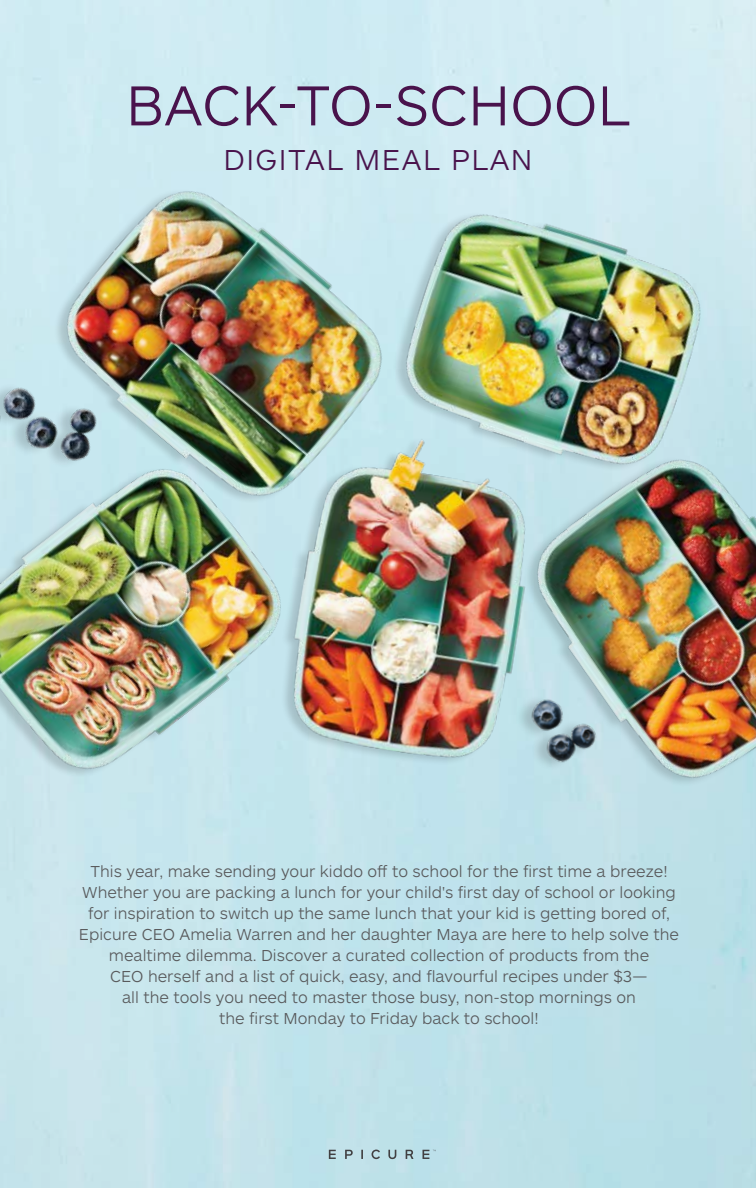
<style>
.page{position:relative;width:756px;height:1188px;background:#fff}
.page>*{position:absolute;margin:0;border:0;box-sizing:border-box;transform-origin:0 0}
.t1{font:300 58.5px "ARS Maquette Pro";color:#49134c}
.t2{font:300 30px "ARS Maquette Pro";letter-spacing:.05em;color:#49134c}
.t3{font:300 16.5px/21px "ARS Maquette Pro";color:#58595b;text-align:center}
</style>
<div class="page">
<svg style="left:329px;top:1150px;width:7px;height:9px"></svg>
<svg style="left:345px;top:1150px;width:8px;height:9px"></svg>
<svg style="left:361px;top:1150px;width:2px;height:9px"></svg>
<svg style="left:388px;top:1150px;width:8px;height:9px"></svg>
<svg style="left:406px;top:1150px;width:7px;height:9px"></svg>
<svg style="left:423px;top:1150px;width:13px;height:9px"></svg>
<svg style="left:372px;top:1150px;width:8px;height:9px"></svg>
<img style="left:359px;top:504px;width:92px;height:279px">
<img style="left:0;top:127px;width:432px;height:431px">
<img style="left:354px;top:166px;width:390px;height:338px">
<img style="left:0;top:397px;width:359px;height:470px">
<img style="left:451px;top:378px;width:305px;height:461px">
<img style="left:0;top:283px;width:210px;height:388px">
<div style="left:515px;top:694px;width:79px;height:77px;background:#c3e3eb"></div>
<img style="left:513px;top:696px;width:115px;height:82px">
<h1 class="t1" style="left:126px;top:68px;width:506px">BACK-TO-SCHOOL</h1>
<h2 class="t2" style="left:223px;top:141px;width:311px">DIGITAL MEAL PLAN</h2>
<p class="t3" style="left:79px;top:860px;width:602px">This year, make sending your kiddo off to school for the first time a breeze!<br>Whether you are packing a lunch for your child's first day of school or looking for inspiration to switch up the same lunch that your kid is getting bored of, Epicure CEO Amelia Warren and her daughter Maya are here to help solve the mealtime dilemma. Discover a curated collection of products from the<br>CEO herself and a list of quick, easy, and flavourful recipes under $3—<br>all the tools you need to master those busy, non-stop mornings on<br>the first Monday to Friday back to school!</p>
</div>
